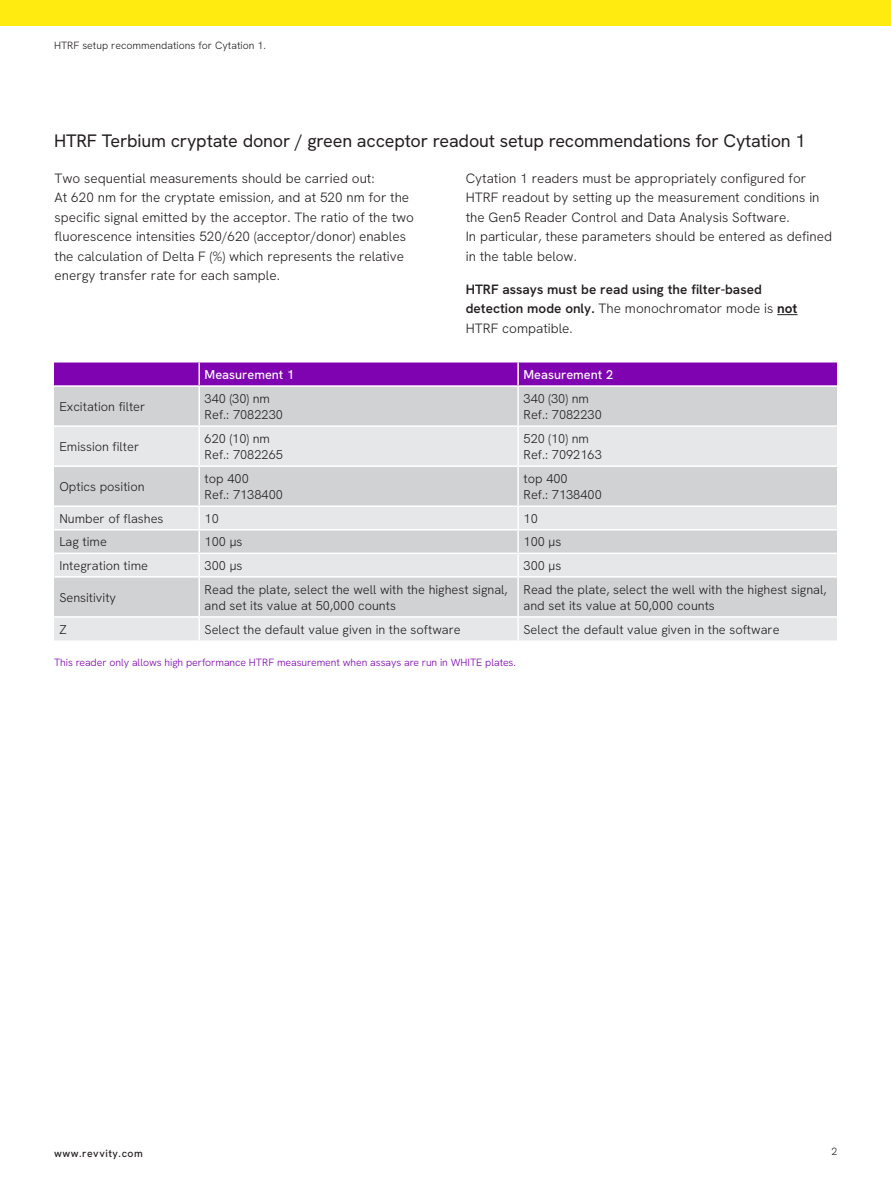
<style>
.page{position:relative;width:891px;height:1188px;background:#fff}
.page>*{position:absolute;margin:0;border:0;box-sizing:border-box;transform-origin:0 0}
.t1{font:18px "Hanken Grotesk";letter-spacing:-.01em;color:#231f20}
.t2{font:300 13.5px/19.5px "Hanken Grotesk";color:#231f20}
.t3{font:600 13.5px/19.5px "Hanken Grotesk";color:#231f20}
.t4{font:300 12.75px/16.5px "Hanken Grotesk";color:#231f20}
.t5{font:500 12.75px "Hanken Grotesk";color:#fff}
.t6{font:300 10.5px "Hanken Grotesk";color:#7f03b0}
.t7{font:300 10.5px "Hanken Grotesk";color:#231f20}
.t8{font:500 10.5px "Hanken Grotesk";letter-spacing:.05em;color:#231f20}
.s1{font-weight:300}
.s2{font-weight:700}
</style>
<div class="page">
<div style="left:0;top:0;width:891px;height:26px;background:#ffeb0f"></div>
<svg style="left:777px;top:314px;width:21px;height:1px"></svg>
<div style="left:54px;top:387px;width:783px;height:38px;background:#d1d2d4"></div>
<svg style="left:54px;top:427px;width:783px;height:213px;background:#dbdcde"></svg>
<div style="left:54px;top:363px;width:783px;height:22px;background:#7f03b0"></div>
<hr style="left:517px;top:363px;width:2px;height:22px;background:#fff">
<hr style="left:199px;top:387px;width:1px;height:38px;background:#fff">
<hr style="left:517px;top:387px;width:2px;height:38px;background:#fff">
<hr style="left:199px;top:427px;width:1px;height:38px;background:#fff">
<hr style="left:517px;top:427px;width:2px;height:38px;background:#fff">
<hr style="left:54px;top:465px;width:145px;height:2px;background:#fff">
<hr style="left:199px;top:465px;width:319px;height:2px;background:#fff">
<hr style="left:199px;top:467px;width:1px;height:38px;background:#fff">
<hr style="left:518px;top:465px;width:319px;height:2px;background:#fff">
<hr style="left:517px;top:467px;width:2px;height:38px;background:#fff">
<hr style="left:54px;top:505px;width:145px;height:2px;background:#fff">
<hr style="left:199px;top:505px;width:319px;height:2px;background:#fff">
<hr style="left:518px;top:505px;width:319px;height:2px;background:#fff">
<hr style="left:517px;top:507px;width:2px;height:22px;background:#fff">
<hr style="left:54px;top:529px;width:145px;height:2px;background:#fff">
<hr style="left:199px;top:529px;width:319px;height:2px;background:#fff">
<hr style="left:518px;top:529px;width:319px;height:2px;background:#fff">
<hr style="left:517px;top:531px;width:2px;height:22px;background:#fff">
<hr style="left:54px;top:553px;width:145px;height:1px;background:#fff">
<hr style="left:199px;top:553px;width:319px;height:1px;background:#fff">
<svg style="left:199px;top:507px;width:1px;height:69px"></svg>
<hr style="left:518px;top:553px;width:319px;height:1px;background:#fff">
<hr style="left:517px;top:554px;width:2px;height:22px;background:#fff">
<hr style="left:54px;top:576px;width:145px;height:2px;background:#fff">
<hr style="left:199px;top:576px;width:319px;height:2px;background:#fff">
<hr style="left:199px;top:578px;width:1px;height:38px;background:#fff">
<hr style="left:518px;top:576px;width:319px;height:2px;background:#fff">
<hr style="left:517px;top:578px;width:2px;height:38px;background:#fff">
<hr style="left:54px;top:616px;width:145px;height:2px;background:#fff">
<hr style="left:199px;top:616px;width:319px;height:2px;background:#fff">
<svg style="left:199px;top:618px;width:1px;height:22px"></svg>
<hr style="left:518px;top:616px;width:319px;height:2px;background:#fff">
<hr style="left:517px;top:618px;width:2px;height:22px;background:#fff">
<p class="t7" style="left:54px;top:39px;width:213px">HTRF setup recommendations for Cytation 1.</p>
<p class="t1" style="left:54px;top:129px;width:753px">HTRF Terbium cryptate donor / green acceptor readout setup recommendations for Cytation 1</p>
<p class="t2" style="left:55px;top:168px;width:361px">Two sequential measurements should be carried out:<br>At 620 nm for the cryptate emission, and at 520 nm for the specific signal emitted by the acceptor. The ratio of the two fluorescence intensities 520/620 (acceptor/donor) enables the calculation of Delta F (%) which represents the relative energy transfer rate for each sample.</p>
<p class="t2" style="left:466px;top:168px;width:368px">Cytation 1 readers must be appropriately configured for HTRF readout by setting up the measurement conditions in the Gen5 Reader Control and Data Analysis Software.<br>In particular, these parameters should be entered as defined in the table below.</p>
<p class="t3" style="left:466px;top:279px;width:333px">HTRF assays must be read using the filter-based detection mode only. <span class="s1">The monochromator mode is</span> <span class="s2">not<br></span><span class="s1">HTRF compatible.</span></p>
<p class="t5" style="left:205px;top:367px;width:91px">Measurement 1</p>
<p class="t5" style="left:524px;top:367px;width:91px">Measurement 2</p>
<p class="t4" style="left:59px;top:398px;width:87px">Excitation filter</p>
<p class="t4" style="left:205px;top:390px;width:67px">340 (30) nm</p>
<p class="t4" style="left:205px;top:406px;width:80px">Ref.: 7082230</p>
<p class="t4" style="left:524px;top:390px;width:67px">340 (30) nm</p>
<p class="t4" style="left:524px;top:406px;width:80px">Ref.: 7082230</p>
<p class="t4" style="left:59px;top:438px;width:81px">Emission filter</p>
<p class="t4" style="left:59px;top:478px;width:87px">Optics position</p>
<p class="t4" style="left:205px;top:430px;width:67px">620 (10) nm</p>
<p class="t4" style="left:205px;top:446px;width:80px">Ref.: 7082265</p>
<p class="t4" style="left:205px;top:470px;width:46px">top 400</p>
<p class="t4" style="left:205px;top:486px;width:80px">Ref.: 7138400</p>
<p class="t4" style="left:524px;top:430px;width:67px">520 (10) nm</p>
<p class="t4" style="left:524px;top:446px;width:80px">Ref.: 7092163</p>
<p class="t4" style="left:524px;top:470px;width:46px">top 400</p>
<p class="t4" style="left:524px;top:486px;width:80px">Ref.: 7138400</p>
<p class="t4" style="left:59px;top:510px;width:106px">Number of flashes</p>
<p class="t4" style="left:205px;top:510px;width:16px">10</p>
<p class="t4" style="left:524px;top:510px;width:16px">10</p>
<p class="t4" style="left:59px;top:533px;width:49px">Lag time</p>
<p class="t4" style="left:205px;top:533px;width:39px">100 μs</p>
<p class="t4" style="left:524px;top:533px;width:39px">100 μs</p>
<p class="t4" style="left:59px;top:557px;width:90px">Integration time</p>
<p class="t4" style="left:205px;top:557px;width:39px">300 μs</p>
<p class="t4" style="left:524px;top:557px;width:39px">300 μs</p>
<p class="t4" style="left:59px;top:589px;width:58px">Sensitivity</p>
<p class="t4" style="left:205px;top:581px;width:304px">Read the plate, select the well with the highest signal, and set its value at 50,000 counts</p>
<p class="t4" style="left:524px;top:581px;width:304px">Read the plate, select the well with the highest signal, and set its value at 50,000 counts</p>
<p class="t4" style="left:59px;top:621px;width:9px">Z</p>
<p class="t4" style="left:205px;top:621px;width:258px">Select the default value given in the software</p>
<p class="t4" style="left:524px;top:621px;width:258px">Select the default value given in the software</p>
<p class="t6" style="left:54px;top:656px;width:464px">This reader only allows high performance HTRF measurement when assays are run in WHITE plates.</p>
<p class="t8" style="left:54px;top:1147px;width:90px">www.revvity.com</p>
<p class="t7" style="left:832px;top:1145px;width:7px">2</p>
</div>
